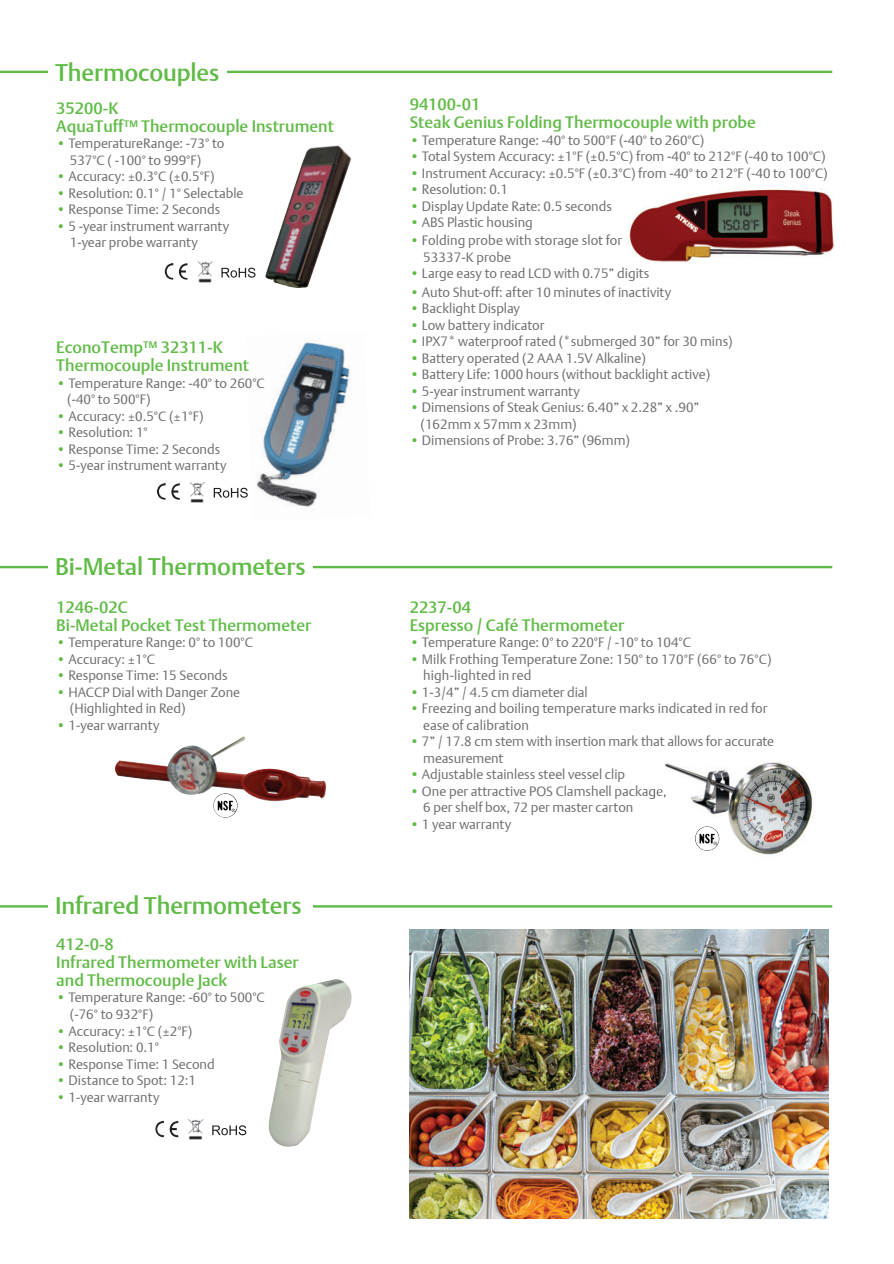
<style>
.page{position:relative;width:894px;height:1264px;background:#fff}
.page>*{position:absolute;margin:0;border:0;box-sizing:border-box;transform-origin:0 0}
.t1{font:500 24px "DTL Argo T";letter-spacing:-.005em;color:#60bb46}
.t2{font:500 16.5px/18px "DTL Argo T";color:#60bb46}
.t3{font:13.5px/16.5px "DTL Argo T Light";color:#6c6d70}
.s1{color:#60bb46}
</style>
<div class="page">
<img style="left:155px;top:1120px;width:23px;height:17px">
<svg style="left:212px;top:1125px;width:34px;height:10px"></svg>
<img style="left:188px;top:1119px;width:16px;height:21px">
<hr style="left:0;top:905px;width:831px;height:2px;background:#60bb46">
<div style="left:48px;top:893px;width:264px;height:26px;background:#fff"></div>
<img style="left:629px;top:189px;width:205px;height:73px">
<img style="left:164px;top:263px;width:23px;height:17px">
<svg style="left:221px;top:268px;width:34px;height:10px"></svg>
<img style="left:198px;top:261px;width:15px;height:22px">
<img style="left:157px;top:483px;width:23px;height:17px">
<svg style="left:214px;top:488px;width:33px;height:10px"></svg>
<img style="left:190px;top:482px;width:15px;height:21px">
<img style="left:265px;top:145px;width:86px;height:143px">
<img style="left:247px;top:342px;width:103px;height:165px">
<hr style="left:0;top:71px;width:831px;height:2px;background:#60bb46">
<div style="left:48px;top:58px;width:179px;height:27px;background:#fff"></div>
<img style="left:664px;top:761px;width:149px;height:94px">
<img style="left:654px;top:785px;width:12px;height:14px">
<img style="left:114px;top:736px;width:213px;height:72px">
<img style="left:213px;top:793px;width:23px;height:24px">
<img style="left:694px;top:826px;width:23px;height:24px">
<hr style="left:0;top:566px;width:831px;height:2px;background:#60bb46">
<div style="left:48px;top:553px;width:264px;height:27px;background:#fff"></div>
<img style="left:409px;top:929px;width:419px;height:289px">
<img style="left:272px;top:979px;width:79px;height:126px">
<img style="left:268px;top:1104px;width:46px;height:43px">
<h1 class="t1" style="left:55px;top:58px;width:166px">Thermocouples</h1>
<p class="t2" style="left:56px;top:99px;width:279px">35200-K<br>AquaTuff™ Thermocouple Instrument</p>
<p class="t3" style="left:70px;top:135px;width:156px;text-indent:-14px"><span class="s1">•</span> TemperatureRange: -73° to<br>537°C ( -100° to 999°F)</p>
<p class="t3" style="left:56px;top:168px;width:160px"><span class="s1">•</span> Accuracy: ±0.3°C (±0.5°F)</p>
<p class="t3" style="left:56px;top:185px;width:189px"><span class="s1">•</span> Resolution: 0.1° / 1° Selectable</p>
<p class="t3" style="left:56px;top:201px;width:165px"><span class="s1">•</span> Response Time: 2 Seconds</p>
<p class="t3" style="left:70px;top:218px;width:161px;text-indent:-14px"><span class="s1">•</span> 5 -year instrument warranty<br>1-year probe warranty</p>
<p class="t2" style="left:56px;top:338px;width:194px">EconoTemp™ 32311-K<br>Thermocouple Instrument</p>
<p class="t3" style="left:67px;top:374px;width:199px;text-indent:-11px"><span class="s1">•</span> Temperature Range: -40° to 260°C (-40° to 500°F)</p>
<p class="t3" style="left:56px;top:407px;width:149px"><span class="s1">•</span> Accuracy: ±0.5°C (±1°F)</p>
<p class="t3" style="left:56px;top:424px;width:93px"><span class="s1">•</span> Resolution: 1°</p>
<p class="t3" style="left:56px;top:440px;width:165px"><span class="s1">•</span> Response Time: 2 Seconds</p>
<p class="t3" style="left:56px;top:457px;width:172px"><span class="s1">•</span> 5-year instrument warranty</p>
<h1 class="t1" style="left:55px;top:552px;width:252px">Bi-Metal Thermometers</h1>
<p class="t2" style="left:56px;top:598px;width:256px">1246-02C<br>Bi-Metal Pocket Test Thermometer</p>
<p class="t3" style="left:56px;top:634px;width:198px"><span class="s1">•</span> Temperature Range: 0° to 100°C</p>
<p class="t3" style="left:56px;top:651px;width:100px"><span class="s1">•</span> Accuracy: ±1°C</p>
<p class="t3" style="left:56px;top:667px;width:173px"><span class="s1">•</span> Response Time: 15 Seconds</p>
<p class="t3" style="left:70px;top:684px;width:172px;text-indent:-14px"><span class="s1">•</span> HACCP Dial with Danger Zone (Highlighted in Red)</p>
<p class="t3" style="left:56px;top:717px;width:105px"><span class="s1">•</span> 1-year warranty</p>
<h1 class="t1" style="left:55px;top:891px;width:248px">Infrared Thermometers</h1>
<p class="t2" style="left:56px;top:935px;width:244px">412-0-8<br>Infrared Thermometer with Laser and Thermocouple Jack</p>
<p class="t3" style="left:70px;top:989px;width:196px;text-indent:-14px"><span class="s1">•</span> Temperature Range: -60° to 500°C (-76° to 932°F)</p>
<p class="t3" style="left:56px;top:1022px;width:137px"><span class="s1">•</span> Accuracy: ±1°C (±2°F)</p>
<p class="t3" style="left:56px;top:1039px;width:104px"><span class="s1">•</span> Resolution: 0.1°</p>
<p class="t3" style="left:56px;top:1055px;width:160px"><span class="s1">•</span> Response Time: 1 Second</p>
<p class="t3" style="left:56px;top:1072px;width:141px"><span class="s1">•</span> Distance to Spot: 12:1</p>
<p class="t3" style="left:56px;top:1088px;width:105px"><span class="s1">•</span> 1-year warranty</p>
<p class="t2" style="left:409px;top:95px;width:347px">94100-01<br>Steak Genius Folding Thermocouple with probe</p>
<p class="t3" style="left:409px;top:132px;width:296px"><span class="s1">•</span> Temperature Range: -40° to 500°F (-40° to 260°C)</p>
<p class="t3" style="left:409px;top:148px;width:417px"><span class="s1">•</span> Total System Accuracy: ±1°F (±0.5°C) from -40° to 212°F (-40 to 100°C)</p>
<p class="t3" style="left:409px;top:165px;width:419px"><span class="s1">•</span> Instrument Accuracy: ±0.5°F (±0.3°C) from -40° to 212°F (-40 to 100°C)</p>
<p class="t3" style="left:409px;top:181px;width:100px"><span class="s1">•</span> Resolution: 0.1</p>
<p class="t3" style="left:409px;top:198px;width:204px"><span class="s1">•</span> Display Update Rate: 0.5 seconds</p>
<p class="t3" style="left:409px;top:214px;width:125px"><span class="s1">•</span> ABS Plastic housing</p>
<p class="t3" style="left:423px;top:232px;width:200px;text-indent:-14px"><span class="s1">•</span> Folding probe with storage slot for<br>53337-K probe</p>
<p class="t3" style="left:409px;top:265px;width:241px"><span class="s1">•</span> Large easy to read LCD with 0.75” digits</p>
<p class="t3" style="left:409px;top:284px;width:263px"><span class="s1">•</span> Auto Shut-off: after 10 minutes of inactivity</p>
<p class="t3" style="left:409px;top:300px;width:112px"><span class="s1">•</span> Backlight Display</p>
<p class="t3" style="left:409px;top:317px;width:136px"><span class="s1">•</span> Low battery indicator</p>
<p class="t3" style="left:409px;top:333px;width:324px"><span class="s1">•</span> IPX7* waterproof rated (*submerged 30” for 30 mins)</p>
<p class="t3" style="left:409px;top:350px;width:238px"><span class="s1">•</span> Battery operated (2 AAA 1.5V Alkaline)</p>
<p class="t3" style="left:409px;top:366px;width:302px"><span class="s1">•</span> Battery Life: 1000 hours (without backlight active)</p>
<p class="t3" style="left:409px;top:383px;width:172px"><span class="s1">•</span> 5-year instrument warranty</p>
<p class="t3" style="left:420px;top:399px;width:280px;text-indent:-11px"><span class="s1">•</span> Dimensions of Steak Genius: 6.40” x 2.28” x .90” (162mm x 57mm x 23mm)</p>
<p class="t3" style="left:409px;top:432px;width:222px"><span class="s1">•</span> Dimensions of Probe: 3.76” (96mm)</p>
<p class="t2" style="left:409px;top:598px;width:216px">2237-04<br>Espresso / Café Thermometer</p>
<p class="t3" style="left:409px;top:634px;width:283px"><span class="s1">•</span> Temperature Range: 0° to 220°F / -10° to 104°C</p>
<p class="t3" style="left:423px;top:651px;width:350px;text-indent:-14px"><span class="s1">•</span> Milk Frothing Temperature Zone: 150° to 170°F (66° to 76°C) high-lighted in red</p>
<p class="t3" style="left:409px;top:684px;width:179px"><span class="s1">•</span> 1-3/4” / 4.5 cm diameter dial</p>
<p class="t3" style="left:423px;top:700px;width:345px;text-indent:-14px"><span class="s1">•</span> Freezing and boiling temperature marks indicated in red for ease of calibration</p>
<p class="t3" style="left:423px;top:733px;width:352px;text-indent:-14px"><span class="s1">•</span> 7” / 17.8 cm stem with insertion mark that allows for accurate measurement</p>
<p class="t3" style="left:409px;top:766px;width:217px"><span class="s1">•</span> Adjustable stainless steel vessel clip</p>
<p class="t3" style="left:423px;top:783px;width:245px;text-indent:-14px"><span class="s1">•</span> One per attractive POS Clamshell package,<br>6 per shelf box, 72 per master carton</p>
<p class="t3" style="left:409px;top:816px;width:103px"><span class="s1">•</span> 1 year warranty</p>
</div>
